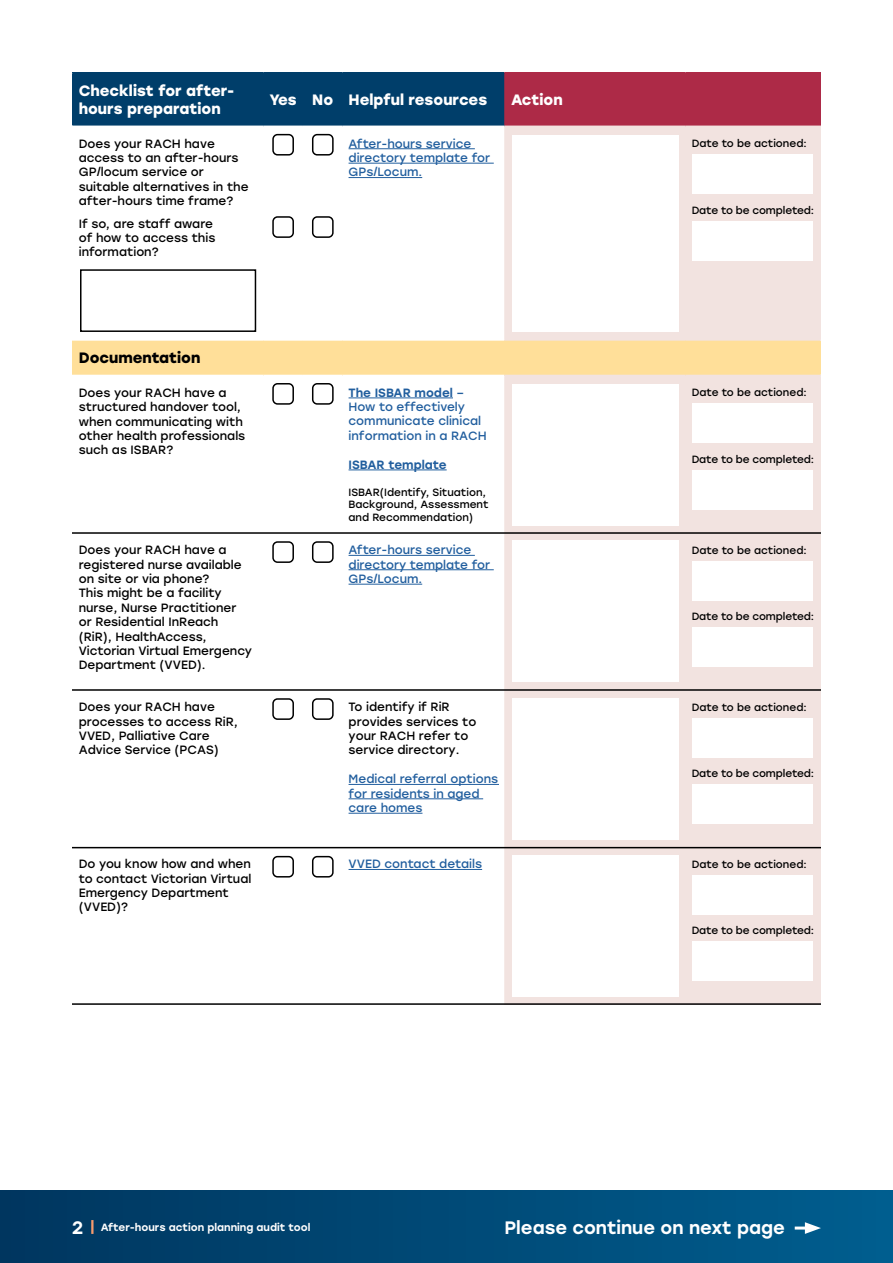
<style>
.page{position:relative;width:893px;height:1263px;background:#fff}
.page>*{position:absolute;margin:0;border:0;box-sizing:border-box;transform-origin:0 0}
.t1{font:500 18px "Stolzl";color:#fff}
.t2{font:700 15px/18px "Stolzl";color:#fff}
.t3{font:700 15px "Stolzl";color:#000}
.t4{font:12px/14.4px "Stolzl";color:#000}
.t5{font:12px/14.4px "Stolzl";color:#215e9e}
.t6{font:500 12px "Stolzl";color:#215e9e}
.t7{font:10.5px/12.6px "Stolzl";color:#000}
.t8{font:500 10.5px "Stolzl";color:#fff}
.s1{font-weight:500}
.s2{font-size:18px}
</style>
<div class="page">
<div style="left:0;top:1191px;width:893px;height:72px;background:linear-gradient(to right,#00355e,#005e8f)"></div>
<hr style="left:795px;top:1226px;width:16px;height:3px;background:#fff">
<svg style="left:805px;top:1222px;width:16px;height:12px"></svg>
<div style="left:74px;top:74px;width:430px;height:52px;background:#003e6a"></div>
<div style="left:505px;top:73px;width:315px;height:53px;background:#ad2a47"></div>
<div style="left:506px;top:127px;width:313px;height:876px;background:#f2e3e0"></div>
<div style="left:73px;top:340px;width:747px;height:35px;background:#ffdf99"></div>
<hr style="left:263px;top:74px;width:1px;height:52px;background:#003e6a">
<hr style="left:302px;top:74px;width:2px;height:52px;background:#003e6a">
<hr style="left:342px;top:74px;width:1px;height:52px;background:#003e6a">
<hr style="left:72px;top:72px;width:191px;height:2px;background:#003e6a">
<hr style="left:72px;top:74px;width:2px;height:52px;background:#003e6a">
<hr style="left:263px;top:72px;width:40px;height:2px;background:#003e6a">
<hr style="left:303px;top:72px;width:40px;height:2px;background:#003e6a">
<hr style="left:343px;top:72px;width:161px;height:2px;background:#003e6a">
<hr style="left:504px;top:72px;width:182px;height:2px;background:#ad2a47">
<hr style="left:504px;top:74px;width:2px;height:52px;background:#ad2a47">
<hr style="left:686px;top:72px;width:135px;height:2px;background:#ad2a47">
<hr style="left:819px;top:74px;width:2px;height:52px;background:#ad2a47">
<hr style="left:72px;top:341px;width:2px;height:34px;background:#ffdf99">
<hr style="left:819px;top:341px;width:2px;height:34px;background:#ffdf99">
<hr style="left:504px;top:846px;width:182px;height:2px;background:#f2e3e0">
<hr style="left:504px;top:848px;width:2px;height:155px;background:#f2e3e0">
<hr style="left:686px;top:846px;width:135px;height:2px;background:#f2e3e0">
<hr style="left:685px;top:848px;width:1px;height:155px;background:#f2e3e0">
<hr style="left:819px;top:848px;width:2px;height:155px;background:#f2e3e0">
<hr style="left:72px;top:339px;width:191px;height:2px;background:#fff">
<hr style="left:263px;top:339px;width:40px;height:2px;background:#fff">
<hr style="left:303px;top:339px;width:40px;height:2px;background:#fff">
<hr style="left:343px;top:339px;width:161px;height:2px;background:#fff">
<hr style="left:504px;top:375px;width:182px;height:1px;background:#f2e3e0">
<hr style="left:504px;top:376px;width:2px;height:156px;background:#f2e3e0">
<hr style="left:686px;top:375px;width:135px;height:1px;background:#f2e3e0">
<hr style="left:685px;top:376px;width:1px;height:156px;background:#f2e3e0">
<hr style="left:819px;top:376px;width:2px;height:156px;background:#f2e3e0">
<hr style="left:504px;top:534px;width:2px;height:155px;background:#f2e3e0">
<hr style="left:685px;top:534px;width:1px;height:155px;background:#f2e3e0">
<hr style="left:819px;top:534px;width:2px;height:155px;background:#f2e3e0">
<hr style="left:504px;top:691px;width:2px;height:155px;background:#f2e3e0">
<hr style="left:685px;top:691px;width:1px;height:155px;background:#f2e3e0">
<hr style="left:819px;top:691px;width:2px;height:155px;background:#f2e3e0">
<hr style="left:504px;top:126px;width:182px;height:1px;background:#f2e3e0">
<hr style="left:504px;top:127px;width:2px;height:212px;background:#f2e3e0">
<hr style="left:686px;top:126px;width:135px;height:1px;background:#f2e3e0">
<hr style="left:685px;top:127px;width:1px;height:212px;background:#f2e3e0">
<hr style="left:819px;top:127px;width:2px;height:212px;background:#f2e3e0">
<hr style="left:504px;top:339px;width:182px;height:2px;background:#f2e3e0">
<hr style="left:686px;top:339px;width:135px;height:2px;background:#f2e3e0">
<hr style="left:349px;top:148px;width:126px;height:1px;background:#215e9e">
<hr style="left:349px;top:163px;width:145px;height:1px;background:#215e9e">
<hr style="left:349px;top:177px;width:73px;height:1px;background:#215e9e">
<hr style="left:349px;top:398px;width:104px;height:1px;background:#215e9e">
<hr style="left:349px;top:470px;width:98px;height:1px;background:#215e9e">
<hr style="left:349px;top:555px;width:126px;height:1px;background:#215e9e">
<hr style="left:349px;top:569px;width:145px;height:1px;background:#215e9e">
<hr style="left:349px;top:584px;width:73px;height:1px;background:#215e9e">
<hr style="left:349px;top:784px;width:150px;height:1px;background:#215e9e">
<hr style="left:349px;top:798px;width:134px;height:1px;background:#215e9e">
<hr style="left:349px;top:813px;width:73px;height:1px;background:#215e9e">
<hr style="left:349px;top:869px;width:133px;height:1px;background:#215e9e">
<div style="left:512px;top:384px;width:166px;height:141px;background:#fff"></div>
<div style="left:693px;top:404px;width:120px;height:39px;background:#fff"></div>
<div style="left:693px;top:470px;width:120px;height:40px;background:#fff"></div>
<div style="left:80px;top:269px;width:176px;height:63px;border:2px solid #000"></div>
<div style="left:512px;top:541px;width:166px;height:141px;background:#fff"></div>
<div style="left:693px;top:561px;width:120px;height:39px;background:#fff"></div>
<div style="left:693px;top:628px;width:120px;height:39px;background:#fff"></div>
<div style="left:512px;top:698px;width:166px;height:141px;background:#fff"></div>
<div style="left:693px;top:718px;width:120px;height:39px;background:#fff"></div>
<div style="left:693px;top:785px;width:120px;height:39px;background:#fff"></div>
<hr style="left:72px;top:532px;width:749px;height:2px;background:#000">
<div style="left:272px;top:134px;width:22px;height:22px;border:2px solid #000;border-radius:4px"></div>
<div style="left:312px;top:134px;width:22px;height:22px;border:2px solid #000;border-radius:4px"></div>
<div style="left:272px;top:383px;width:22px;height:22px;border:2px solid #000;border-radius:4px"></div>
<div style="left:312px;top:383px;width:22px;height:22px;border:2px solid #000;border-radius:4px"></div>
<div style="left:272px;top:698px;width:22px;height:22px;border:2px solid #000;border-radius:4px"></div>
<div style="left:312px;top:698px;width:22px;height:22px;border:2px solid #000;border-radius:4px"></div>
<hr style="left:91px;top:1220px;width:3px;height:14px;background:#f79a6d">
<div style="left:693px;top:155px;width:120px;height:39px;background:#fff"></div>
<div style="left:693px;top:221px;width:120px;height:39px;background:#fff"></div>
<div style="left:512px;top:135px;width:166px;height:197px;background:#fff"></div>
<hr style="left:72px;top:689px;width:749px;height:2px;background:#000">
<div style="left:272px;top:541px;width:22px;height:22px;border:2px solid #000;border-radius:4px"></div>
<div style="left:312px;top:541px;width:22px;height:22px;border:2px solid #000;border-radius:4px"></div>
<div style="left:512px;top:856px;width:166px;height:141px;background:#fff"></div>
<hr style="left:72px;top:847px;width:749px;height:1px;background:#000">
<div style="left:272px;top:856px;width:22px;height:21px;border:2px solid #000;border-radius:4px"></div>
<div style="left:312px;top:856px;width:22px;height:21px;border:2px solid #000;border-radius:4px"></div>
<hr style="left:72px;top:1003px;width:749px;height:2px;background:#000">
<div style="left:693px;top:875px;width:120px;height:39px;background:#fff"></div>
<div style="left:693px;top:942px;width:120px;height:39px;background:#fff"></div>
<div style="left:272px;top:216px;width:22px;height:22px;border:2px solid #000;border-radius:4px"></div>
<div style="left:312px;top:216px;width:22px;height:22px;border:2px solid #000;border-radius:4px"></div>
<p class="t2" style="left:79px;top:81px;width:157px">Checklist for after&shy;hours preparation</p>
<p class="t2" style="left:269px;top:90px;width:219px">Yes No Helpful resources</p>
<p class="t2" style="left:511px;top:90px;width:53px">Action</p>
<p class="t4" style="left:79px;top:136px;width:171px">Does your RACH have access to an after-hours<br>GP/locum service or suitable alternatives in the after-hours time frame?</p>
<p class="t4" style="left:79px;top:216px;width:138px">If so, are staff aware of how to access this information?</p>
<p class="t5" style="left:349px;top:136px;width:143px">After-hours service directory template for<br>GPs/Locum.</p>
<p class="t7" style="left:692px;top:136px;width:116px">Date to be actioned:</p>
<p class="t7" style="left:692px;top:203px;width:124px">Date to be completed:</p>
<p class="t3" style="left:79px;top:347px;width:123px">Documentation</p>
<p class="t4" style="left:79px;top:385px;width:168px">Does your RACH have a structured handover tool, when communicating with other health professionals such as ISBAR?</p>
<p class="t5" style="left:349px;top:385px;width:140px"><span class="s1">The ISBAR model</span> –<br>How to effectively communicate clinical information in a RACH</p>
<p class="t6" style="left:349px;top:456px;width:100px">ISBAR template</p>
<p class="t7" style="left:349px;top:485px;width:141px">ISBAR(Identify, Situation,<br>Background, Assessment and Recommendation)</p>
<p class="t7" style="left:692px;top:386px;width:116px">Date to be actioned:</p>
<p class="t7" style="left:692px;top:452px;width:124px">Date to be completed:</p>
<p class="t4" style="left:79px;top:542px;width:175px">Does your RACH have a registered nurse available on site or via phone?<br>This might be a facility nurse, Nurse Practitioner or Residential InReach (RiR), HealthAccess,<br>Victorian Virtual Emergency<br>Department (VVED).</p>
<p class="t5" style="left:349px;top:542px;width:143px">After-hours service directory template for<br>GPs/Locum.</p>
<p class="t7" style="left:692px;top:543px;width:116px">Date to be actioned:</p>
<p class="t7" style="left:692px;top:610px;width:124px">Date to be completed:</p>
<p class="t4" style="left:79px;top:699px;width:161px">Does your RACH have processes to access RiR,<br>VVED, Palliative Care<br>Advice Service (PCAS)</p>
<p class="t4" style="left:349px;top:699px;width:129px">To identify if RiR provides services to your RACH refer to service directory.</p>
<p class="t5" style="left:349px;top:771px;width:151px">Medical referral options for residents in aged care homes</p>
<p class="t7" style="left:692px;top:700px;width:116px">Date to be actioned:</p>
<p class="t7" style="left:692px;top:767px;width:124px">Date to be completed:</p>
<p class="t4" style="left:79px;top:856px;width:174px">Do you know how and when to contact Victorian Virtual<br>Emergency Department (VVED)?</p>
<p class="t5" style="left:349px;top:856px;width:135px">VVED contact details</p>
<p class="t7" style="left:692px;top:857px;width:116px">Date to be actioned:</p>
<p class="t7" style="left:692px;top:924px;width:124px">Date to be completed:</p>
<p class="t8" style="left:72px;top:1220px;width:240px"><span class="s2">2</span> After-hours action planning audit tool</p>
<h1 class="t1" style="left:504px;top:1215px;width:282px">Please continue on next page</h1>
</div>
